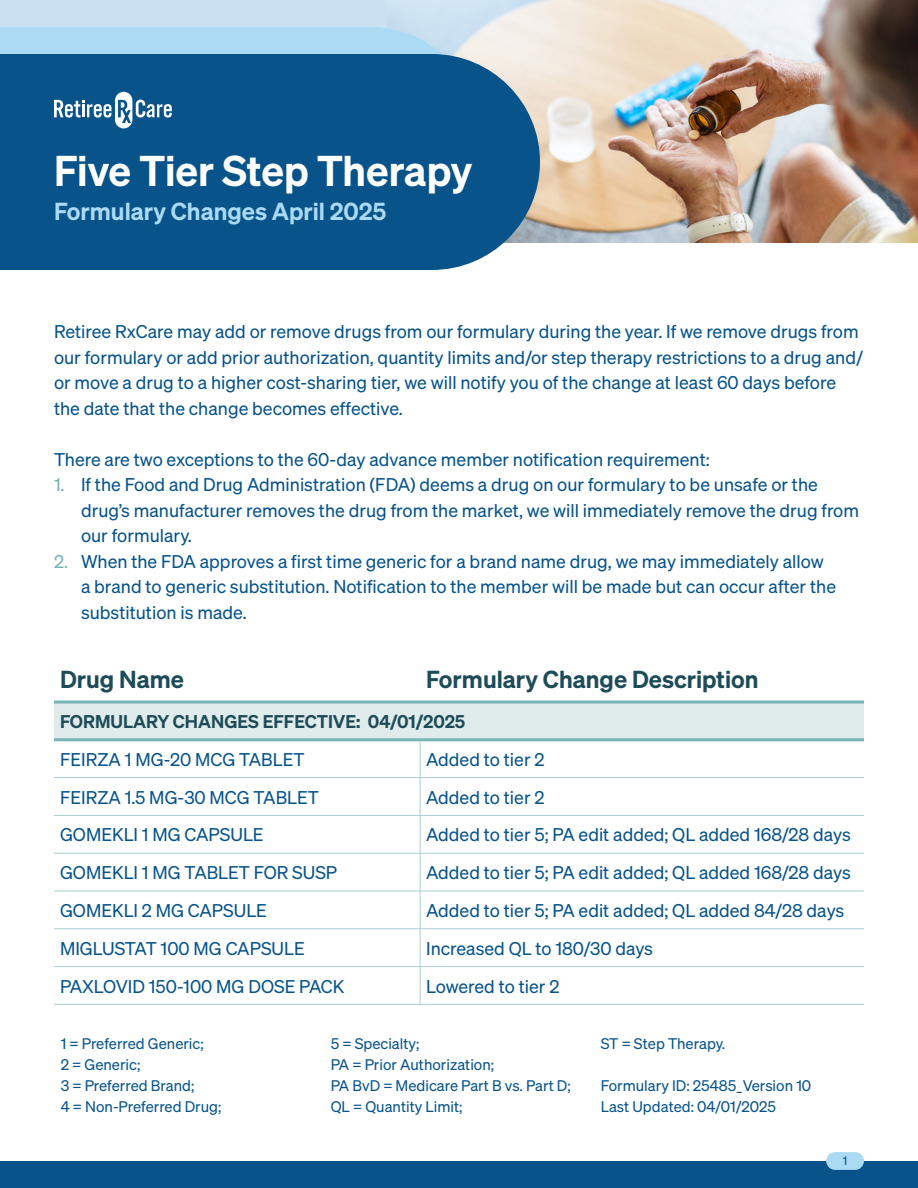
<style>
.page{position:relative;width:918px;height:1188px;background:#fff}
.page>*{position:absolute;margin:0;border:0;box-sizing:border-box;transform-origin:0 0}
.Heading_1{font:600 42px "Sohne";color:#fff}
.t1{font:600 24px "Sohne";color:#1d4c58}
.Heading_2{font:600 24px "Sohne";color:#aadaf4}
.t2{font:18px/25.5px "Sohne Buch";color:#07538a}
.t3{font:600 18px "Sohne";color:#1d4c58}
.t4{font:15px "Sohne Buch";color:#07538a}
.t5{font:12px "Sohne Buch";color:#07538a}
.s1{color:#76b4b5}
</style>
<div class="page">
<div style="left:0;top:1161px;width:918px;height:27px;background:#07538a"></div>
<div style="left:826px;top:1152px;width:38px;height:18px;background:#aadaf4;border-radius:9px"></div>
<div style="left:0;top:0;width:918px;height:243px;background:#cbe0f1"></div>
<img style="left:434px;top:0;width:484px;height:243px">
<svg style="left:0;top:27px;width:478px;height:27px;background:#aedaf3"></svg>
<div style="left:0;top:54px;width:540px;height:216px;background:#07538a"></div>
<svg style="left:54px;top:92px;width:118px;height:36px;background:#4981a9"></svg>
<div style="left:54px;top:702px;width:810px;height:38px;background:#e0ecec"></div>
<hr style="left:54px;top:777px;width:366px;height:1px;background:#aacdcf">
<hr style="left:54px;top:815px;width:366px;height:1px;background:#aacdcf">
<hr style="left:54px;top:853px;width:366px;height:1px;background:#aacdcf">
<hr style="left:54px;top:891px;width:366px;height:1px;background:#aacdcf">
<hr style="left:54px;top:929px;width:366px;height:1px;background:#aacdcf">
<hr style="left:54px;top:966px;width:366px;height:1px;background:#aacdcf">
<hr style="left:54px;top:1004px;width:366px;height:1px;background:#aacdcf">
<svg style="left:54px;top:700px;width:366px;height:4px"></svg>
<svg style="left:420px;top:700px;width:444px;height:4px;background:#94c4c4"></svg>
<hr style="left:420px;top:741px;width:1px;height:36px;background:#aacdcf">
<hr style="left:420px;top:777px;width:444px;height:1px;background:#aacdcf">
<hr style="left:420px;top:778px;width:1px;height:37px;background:#aacdcf">
<hr style="left:420px;top:815px;width:444px;height:1px;background:#aacdcf">
<hr style="left:420px;top:816px;width:1px;height:37px;background:#aacdcf">
<hr style="left:420px;top:853px;width:444px;height:1px;background:#aacdcf">
<hr style="left:420px;top:853px;width:1px;height:38px;background:#aacdcf">
<hr style="left:420px;top:891px;width:444px;height:1px;background:#aacdcf">
<hr style="left:420px;top:891px;width:1px;height:38px;background:#aacdcf">
<hr style="left:420px;top:929px;width:444px;height:1px;background:#aacdcf">
<hr style="left:420px;top:929px;width:1px;height:37px;background:#aacdcf">
<hr style="left:420px;top:966px;width:444px;height:1px;background:#aacdcf">
<hr style="left:420px;top:967px;width:1px;height:37px;background:#aacdcf">
<hr style="left:420px;top:1004px;width:444px;height:1px;background:#aacdcf">
<hr style="left:54px;top:738px;width:366px;height:3px;background:#76b4b5">
<hr style="left:420px;top:738px;width:444px;height:3px;background:#76b4b5">
<p class="Heading_1" style="left:54px;top:144px;width:420px">Five Tier Step Therapy</p>
<p class="Heading_2" style="left:54px;top:196px;width:334px">Formulary Changes April 2025</p>
<p class="t2" style="left:54px;top:318px;width:811px">Retiree RxCare may add or remove drugs from our formulary during the year. If we remove drugs from our formulary or add prior authorization, quantity limits and/or step therapy restrictions to a drug and/ or move a drug to a higher cost-sharing tier, we will notify you of the change at least 60 days before the date that the change becomes effective.</p>
<p class="t2" style="left:54px;top:446px;width:657px">There are two exceptions to the 60-day advance member notification requirement:</p>
<p class="t2" style="left:81px;top:471px;width:780px;text-indent:-27px"><span class="s1">1.</span> If the Food and Drug Administration (FDA) deems a drug on our formulary to be unsafe or the drug’s manufacturer removes the drug from the market, we will immediately remove the drug from our formulary.</p>
<p class="t2" style="left:81px;top:548px;width:757px;text-indent:-27px"><span class="s1">2.</span> When the FDA approves a first time generic for a brand name drug, we may immediately allow a brand to generic substitution. Notification to the member will be made but can occur after the substitution is made.</p>
<p class="t1" style="left:60px;top:664px;width:126px">Drug Name</p>
<p class="t1" style="left:426px;top:664px;width:334px">Formulary Change Description</p>
<p class="t3" style="left:60px;top:710px;width:407px">FORMULARY CHANGES EFFECTIVE: 04/01/2025</p>
<p class="t2" style="left:60px;top:746px;width:246px">FEIRZA 1 MG-20 MCG TABLET</p>
<p class="t2" style="left:426px;top:746px;width:120px">Added to tier 2</p>
<p class="t2" style="left:60px;top:784px;width:260px">FEIRZA 1.5 MG-30 MCG TABLET</p>
<p class="t2" style="left:426px;top:784px;width:120px">Added to tier 2</p>
<p class="t2" style="left:60px;top:822px;width:205px">GOMEKLI 1 MG CAPSULE</p>
<p class="t2" style="left:426px;top:822px;width:426px">Added to tier 5; PA edit added; QL added 168/28 days</p>
<p class="t2" style="left:60px;top:860px;width:279px">GOMEKLI 1 MG TABLET FOR SUSP</p>
<p class="t2" style="left:426px;top:860px;width:426px">Added to tier 5; PA edit added; QL added 168/28 days</p>
<p class="t2" style="left:60px;top:897px;width:208px">GOMEKLI 2 MG CAPSULE</p>
<p class="t2" style="left:426px;top:897px;width:420px">Added to tier 5; PA edit added; QL added 84/28 days</p>
<p class="t2" style="left:60px;top:935px;width:246px">MIGLUSTAT 100 MG CAPSULE</p>
<p class="t2" style="left:426px;top:935px;width:228px">Increased QL to 180/30 days</p>
<p class="t2" style="left:60px;top:973px;width:286px">PAXLOVID 150-100 MG DOSE PACK</p>
<p class="t2" style="left:426px;top:973px;width:135px">Lowered to tier 2</p>
<p class="t4" style="left:61px;top:1034px;width:144px">1 = Preferred Generic;</p>
<p class="t4" style="left:61px;top:1055px;width:81px">2 = Generic;</p>
<p class="t4" style="left:61px;top:1076px;width:135px">3 = Preferred Brand;</p>
<p class="t4" style="left:61px;top:1097px;width:162px">4 = Non-Preferred Drug;</p>
<p class="t4" style="left:331px;top:1034px;width:90px">5 = Specialty;</p>
<p class="t4" style="left:331px;top:1055px;width:165px">PA = Prior Authorization;</p>
<p class="t4" style="left:331px;top:1076px;width:242px">PA BvD = Medicare Part B vs. Part D;</p>
<p class="t4" style="left:331px;top:1097px;width:133px">QL = Quantity Limit;</p>
<p class="t4" style="left:601px;top:1034px;width:126px">ST = Step Therapy.</p>
<p class="t4" style="left:601px;top:1076px;width:212px">Formulary ID: 25485_Version 10</p>
<p class="t4" style="left:601px;top:1097px;width:177px">Last Updated: 04/01/2025</p>
<p class="t5" style="left:843px;top:1154px;width:6px">1</p>
</div>
